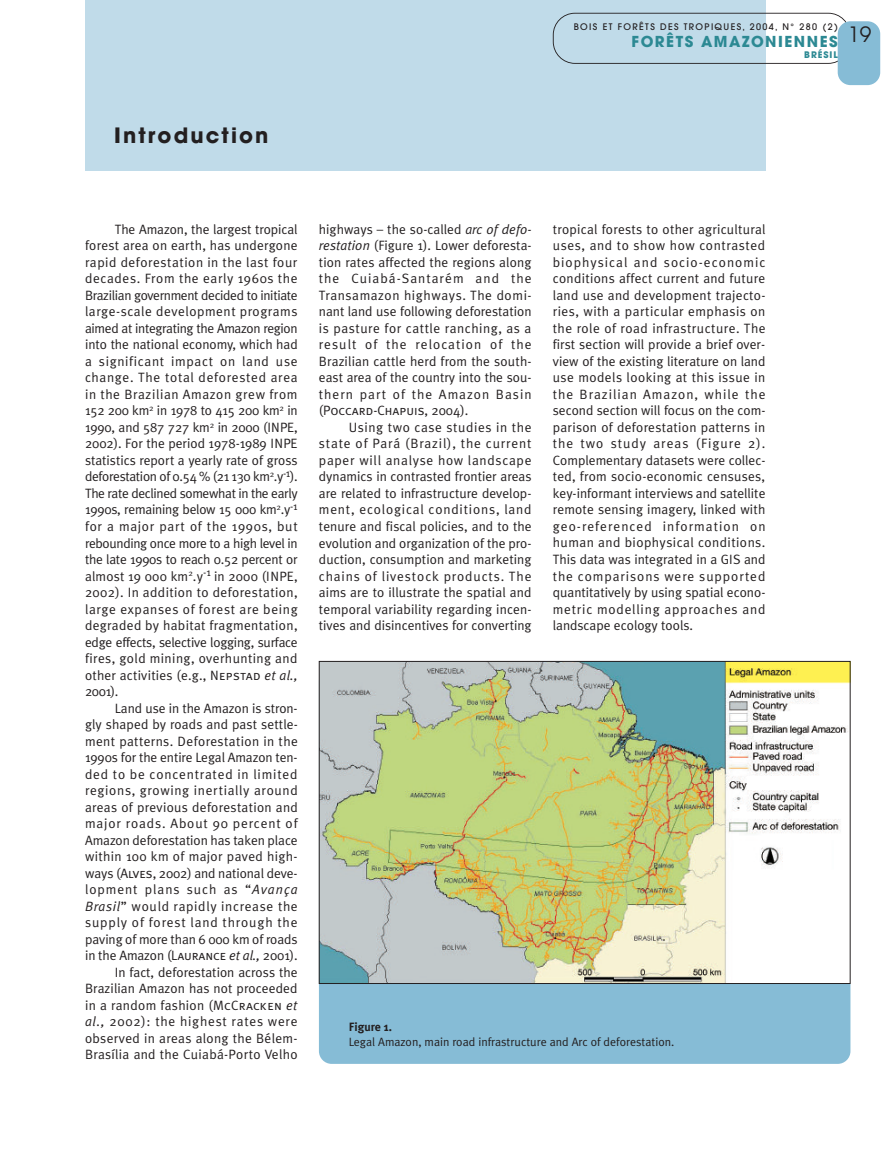
<style>
.page{position:relative;width:893px;height:1149px;background:#fff}
.page>*{position:absolute;margin:0;border:0;box-sizing:border-box;transform-origin:0 0}
.t1{font:700 21px "Avant Garde";letter-spacing:.1em;color:#231f20}
.t2{font:700 15px "Avant Garde";letter-spacing:.1em;color:#2c8993}
.t3{font:13.5px/16.5px "Meta Plus Normal";letter-spacing:.02em;color:#231f20;text-align:justify}
.t4{font:13.5px "Meta Plus Normal Caps";color:#231f20}
.t5{font:12px "Meta Plus Normal";color:#231f20}
.t6{font:700 12px "Meta Plus";color:#231f20}
.t7{font:500 9px "Avant Garde";letter-spacing:.15em;color:#231f20}
.t8{font:700 9px "Avant Garde";letter-spacing:.1em;color:#2c8993}
.s1{font-family:"Meta Plus Normal Caps"}
.s2{font-style:italic}
.s3{font-family:"Meta Plus Normal"}
</style>
<div class="page">
<div style="left:85px;top:0;width:680px;height:170px;background:#c0dbe9"></div>
<svg style="left:553px;top:13px;width:294px;height:51px"></svg>
<div style="left:838px;top:21px;width:42px;height:64px;background:#86bcd6;border-radius:13px"></div>
<div style="left:319px;top:668px;width:531px;height:395px;background:#86bcd6;border-radius:13px"></div>
<img style="left:321px;top:663px;width:527px;height:318px">
<h1 class="t1" style="left:114px;top:128px;width:156px">Introduction</h1>
<p class="t7" style="left:574px;top:23px;width:266px">BOIS ET FORÊTS DES TROPIQUES, 2004, N° 280 (2)</p>
<p class="t2" style="left:632px;top:36px;width:241px">FORÊTS AMAZONIENNES <sup>19</sup></p>
<p class="t8" style="left:804px;top:51px;width:35px">BRÉSIL</p>
<p class="t3" style="left:85px;top:221px;width:214px;text-indent:30px">The Amazon, the largest tropical forest area on earth, has undergone rapid deforestation in the last four decades. From the early 1960s the Brazilian government decided to initiate large-scale development programs aimed at integrating the Amazon region into the national economy, which had a significant impact on land use change. The total deforested area in the Brazilian Amazon grew from 152 200 km<sup>2</sup> in 1978 to 415 200 km<sup>2</sup> in 1990, and 587 727 km<sup>2</sup> in 2000 (INPE, 2002). For the period 1978-1989 INPE statistics report a yearly rate of gross deforestation of 0.54 % (21 130 km<sup>2</sup>.y<sup>-1</sup>).<br>The rate declined somewhat in the early 1990s, remaining below 15 000 km<sup>2</sup>.y<sup>-1 </sup>for a major part of the 1990s, but rebounding once more to a high level in the late 1990s to reach 0.52 percent or almost 19 000 km<sup>2</sup>.y<sup>-1</sup> in 2000 (INPE, 2002). In addition to deforestation, large expanses of forest are being degraded by habitat fragmentation, edge effects, selective logging, surface fires, gold mining, overhunting and other activities (e.g., <span class="s1">Nepstad</span> <span class="s2">et al., </span>2001).</p>
<p class="t3" style="left:85px;top:699px;width:214px;text-align:right">Land use in the Amazon is stron-<br>gly shaped by roads and past settle&shy;ment patterns. Deforestation in the 1990s for the entire Legal Amazon ten&shy;ded to be concentrated in limited regions, growing inertially around areas of previous deforestation and major roads. About 90 percent of Amazon deforestation has taken place within 100 km of major paved high&shy;ways (<span class="s1">Alves,</span> 2002) and national deve&shy;lopment plans such as “<span class="s2">Avança Brasil</span>” would rapidly increase the supply of forest land through the paving of more than 6 000 km of roads in the Amazon (<span class="s1">Laurance</span> <span class="s2">et al.,</span> 2001).<br>In fact, deforestation across the Brazilian Amazon has not proceeded in a random fashion (<span class="s1">McCracken</span> <span class="s2">et al.,</span> 2002): the highest rates were observed in areas along the Bélem-Brasília and the Cuiabá-Porto Velho</p>
<p class="t3" style="left:319px;top:221px;width:214px">highways – the so-called <span class="s2">arc of defo&shy;restation</span> (Figure 1). Lower deforesta&shy;tion rates affected the regions along the Cuiabá-Santarém and the Transamazon highways. The domi&shy;nant land use following deforestation is pasture for cattle ranching, as a result of the relocation of the Brazilian cattle herd from the south&shy;east area of the country into the sou&shy;thern part of the Amazon Basin</p>
<p class="t4" style="left:319px;top:402px;width:151px"><span class="s3">(</span>Poccard-Chapuis, <span class="s3">2004).</span></p>
<p class="t3" style="left:319px;top:419px;width:214px;text-indent:30px">Using two case studies in the state of Pará (Brazil), the current paper will analyse how landscape dynamics in contrasted frontier areas are related to infrastructure develop&shy;ment, ecological conditions, land tenure and fiscal policies, and to the evolution and organization of the pro&shy;duction, consumption and marketing chains of livestock products. The aims are to illustrate the spatial and temporal variability regarding incen&shy;tives and disincentives for converting</p>
<p class="t3" style="left:553px;top:221px;width:214px">tropical forests to other agricultural uses, and to show how contrasted biophysical and socio-economic conditions affect current and future land use and development trajecto&shy;ries, with a particular emphasis on the role of road infrastructure. The first section will provide a brief over&shy;view of the existing literature on land use models looking at this issue in the Brazilian Amazon, while the second section will focus on the com&shy;parison of deforestation patterns in the two study areas (Figure 2).<br>Complementary datasets were collec&shy;ted, from socio-economic censuses, key-informant interviews and satellite remote sensing imagery, linked with geo-referenced information on human and biophysical conditions.<br>This data was integrated in a GIS and the comparisons were supported quantitatively by using spatial econo&shy;metric modelling approaches and landscape ecology tools.</p>
<p class="t6" style="left:349px;top:1019px;width:45px">Figure 1.</p>
<p class="t5" style="left:349px;top:1034px;width:327px">Legal Amazon, main road infrastructure and Arc of deforestation.</p>
</div>
